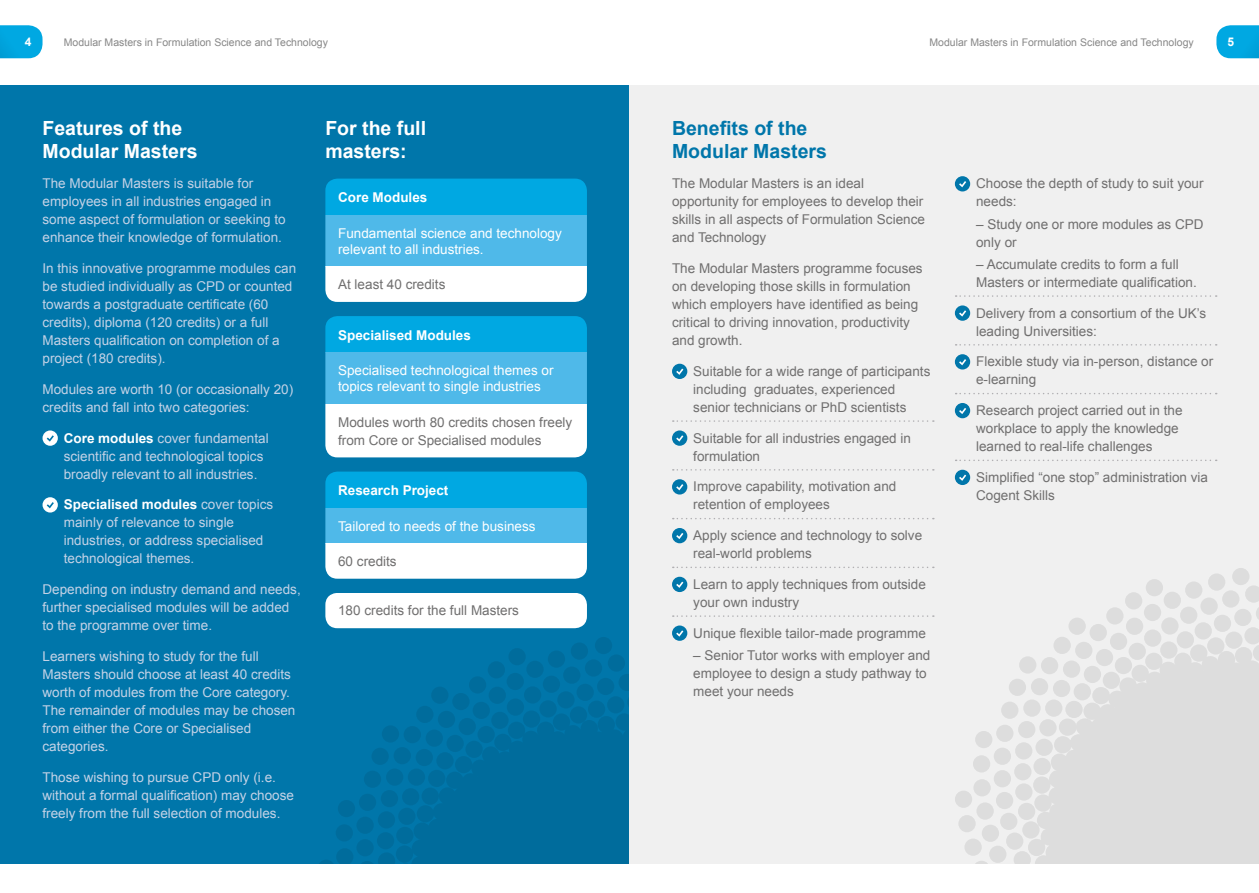
<style>
.page{position:relative;width:1259px;height:893px;background:#fff}
.page>*{position:absolute;margin:0;border:0;box-sizing:border-box;transform-origin:0 0}
.t1{font:700 19.5px/22.5px "Arial";color:#fff}
.t2{font:700 19.5px/22.5px "Arial";color:#0076aa}
.t3{font:13.5px/18px "Arial";color:#706f6f}
.t4{font:13.5px/18px "Arial";color:#c4d2e6}
.t5{font:13.5px/16.2px "Arial";color:#fff}
.t6{font:700 13.5px "Arial";color:#fff}
.t7{font:700 12px "Arial";color:#fff}
.t8{font:10.5px "Arial";color:#878787}
.s1{font-weight:700;color:#fff}
</style>
<div class="page">
<svg style="left:1216px;top:25px;width:43px;height:33px"></svg>
<svg style="left:0;top:25px;width:43px;height:33px"></svg>
<div style="left:0;top:85px;width:629px;height:778px;background:#0076aa"></div>
<svg style="left:320px;top:637px;width:309px;height:226px;fill:#006c9c"></svg>
<div style="left:629px;top:85px;width:630px;height:778px;background:#f0f0f0"></div>
<svg style="left:955px;top:568px;width:304px;height:295px;fill:#ddd"></svg>
<div style="left:43px;top:430px;width:15px;height:16px;background:#fff;border-radius:50%"></div>
<svg style="left:47px;top:435px;width:7px;height:7px"></svg>
<div style="left:43px;top:497px;width:15px;height:15px;background:#fff;border-radius:50%"></div>
<svg style="left:47px;top:502px;width:7px;height:6px"></svg>
<svg style="left:673px;top:420px;width:261px;height:2px"></svg>
<svg style="left:673px;top:469px;width:261px;height:2px"></svg>
<svg style="left:673px;top:518px;width:261px;height:1px"></svg>
<svg style="left:673px;top:567px;width:261px;height:1px"></svg>
<svg style="left:673px;top:615px;width:261px;height:2px"></svg>
<div style="left:672px;top:364px;width:15px;height:15px;background:#0076aa;border-radius:50%"></div>
<svg style="left:676px;top:369px;width:7px;height:6px"></svg>
<div style="left:672px;top:430px;width:15px;height:16px;background:#0076aa;border-radius:50%"></div>
<svg style="left:676px;top:435px;width:7px;height:7px"></svg>
<div style="left:672px;top:479px;width:15px;height:15px;background:#0076aa;border-radius:50%"></div>
<svg style="left:676px;top:484px;width:7px;height:6px"></svg>
<div style="left:672px;top:528px;width:15px;height:15px;background:#0076aa;border-radius:50%"></div>
<svg style="left:676px;top:533px;width:7px;height:6px"></svg>
<div style="left:672px;top:577px;width:15px;height:15px;background:#0076aa;border-radius:50%"></div>
<svg style="left:676px;top:582px;width:7px;height:6px"></svg>
<div style="left:672px;top:625px;width:15px;height:16px;background:#0076aa;border-radius:50%"></div>
<svg style="left:676px;top:630px;width:7px;height:7px"></svg>
<svg style="left:955px;top:295px;width:261px;height:2px"></svg>
<svg style="left:955px;top:344px;width:261px;height:2px"></svg>
<svg style="left:955px;top:393px;width:261px;height:1px"></svg>
<svg style="left:955px;top:460px;width:261px;height:1px"></svg>
<div style="left:955px;top:176px;width:15px;height:15px;background:#0076aa;border-radius:50%"></div>
<svg style="left:959px;top:181px;width:7px;height:6px"></svg>
<div style="left:955px;top:305px;width:15px;height:16px;background:#0076aa;border-radius:50%"></div>
<svg style="left:959px;top:310px;width:7px;height:7px"></svg>
<div style="left:955px;top:354px;width:15px;height:15px;background:#0076aa;border-radius:50%"></div>
<svg style="left:959px;top:359px;width:7px;height:6px"></svg>
<div style="left:955px;top:403px;width:15px;height:15px;background:#0076aa;border-radius:50%"></div>
<svg style="left:959px;top:408px;width:7px;height:6px"></svg>
<div style="left:955px;top:470px;width:15px;height:15px;background:#0076aa;border-radius:50%"></div>
<svg style="left:959px;top:475px;width:7px;height:6px"></svg>
<div style="left:325px;top:179px;width:262px;height:36px;background:#00a8e2"></div>
<div style="left:325px;top:215px;width:262px;height:52px;background:#4fb9e9"></div>
<div style="left:325px;top:267px;width:262px;height:35px;background:#fff"></div>
<div style="left:325px;top:472px;width:262px;height:36px;background:#00a8e2"></div>
<div style="left:325px;top:508px;width:262px;height:35px;background:#4fb9e9"></div>
<div style="left:325px;top:543px;width:262px;height:36px;background:#fff"></div>
<div style="left:325px;top:593px;width:262px;height:35px;background:#fff"></div>
<div style="left:325px;top:316px;width:262px;height:36px;background:#00a8e2"></div>
<div style="left:325px;top:352px;width:262px;height:52px;background:#4fb9e9"></div>
<div style="left:325px;top:404px;width:262px;height:53px;background:#fff"></div>
<p class="t7" style="left:25px;top:34px;width:8px">4</p>
<p class="t8" style="left:64px;top:36px;width:266px">Modular Masters in Formulation Science and Technology</p>
<p class="t8" style="left:929px;top:36px;width:266px">Modular Masters in Formulation Science and Technology</p>
<p class="t7" style="left:1227px;top:34px;width:8px">5</p>
<h1 class="t1" style="left:43px;top:118px;width:156px">Features of the<br>Modular Masters</h1>
<p class="t4" style="left:43px;top:175px;width:245px">The Modular Masters is suitable for employees in all industries engaged in some aspect of formulation or seeking to enhance their knowledge of formulation.</p>
<p class="t4" style="left:43px;top:259px;width:255px">In this innovative programme modules can be studied individually as CPD or counted towards a postgraduate certificate (60 credits), diploma (120 credits) or a full Masters qualification on completion of a project (180 credits).</p>
<p class="t4" style="left:43px;top:380px;width:252px">Modules are worth 10 (or occasionally 20) credits and fall into two categories:</p>
<p class="t4" style="left:64px;top:429px;width:206px"><span class="s1">Core modules</span> cover fundamental scientific and technological topics broadly relevant to all industries.</p>
<p class="t4" style="left:64px;top:496px;width:211px"><span class="s1">Specialised modules</span> cover topics mainly of relevance to single industries, or address specialised technological themes.</p>
<p class="t4" style="left:43px;top:580px;width:260px">Depending on industry demand and needs, further specialised modules will be added to the programme over time.</p>
<p class="t4" style="left:43px;top:647px;width:254px">Learners wishing to study for the full Masters should choose at least 40 credits worth of modules from the Core category.<br>The remainder of modules may be chosen from either the Core or Specialised categories.</p>
<p class="t4" style="left:43px;top:768px;width:253px">Those wishing to pursue CPD only (i.e. without a formal qualification) may choose freely from the full selection of modules.</p>
<h1 class="t1" style="left:325px;top:118px;width:102px">For the full masters:</h1>
<h1 class="t2" style="left:672px;top:118px;width:156px">Benefits of the<br>Modular Masters</h1>
<p class="t3" style="left:672px;top:175px;width:254px">The Modular Masters is an ideal opportunity for employees to develop their skills in all aspects of Formulation Science and Technology</p>
<p class="t3" style="left:672px;top:259px;width:252px">The Modular Masters programme focuses on developing those skills in formulation which employers have identified as being critical to driving innovation, productivity and growth.</p>
<p class="t3" style="left:693px;top:362px;width:239px">Suitable for a wide range of participants including graduates, experienced senior technicians or PhD scientists</p>
<p class="t3" style="left:693px;top:429px;width:219px">Suitable for all industries engaged in formulation</p>
<p class="t3" style="left:693px;top:478px;width:205px">Improve capability, motivation and retention of employees</p>
<p class="t3" style="left:693px;top:526px;width:230px">Apply science and technology to solve real-world problems</p>
<p class="t3" style="left:693px;top:575px;width:234px">Learn to apply techniques from outside your own industry</p>
<p class="t3" style="left:693px;top:624px;width:234px">Unique flexible tailor-made programme</p>
<p class="t3" style="left:693px;top:646px;width:239px">– Senior Tutor works with employer and employee to design a study pathway to meet your needs</p>
<p class="t6" style="left:338px;top:189px;width:91px">Core Modules</p>
<p class="t5" style="left:338px;top:225px;width:225px">Fundamental science and technology relevant to all industries.</p>
<p class="t3" style="left:338px;top:276px;width:109px">At least 40 credits</p>
<p class="t6" style="left:338px;top:326px;width:134px">Specialised Modules</p>
<p class="t5" style="left:338px;top:362px;width:217px">Specialised technological themes or topics relevant to single industries</p>
<p class="t3" style="left:338px;top:413px;width:236px">Modules worth 80 credits chosen freely from Core or Specialised modules</p>
<p class="t6" style="left:338px;top:482px;width:112px">Research Project</p>
<p class="t5" style="left:338px;top:518px;width:199px">Tailored to needs of the business</p>
<p class="t3" style="left:338px;top:552px;width:60px">60 credits</p>
<p class="t3" style="left:338px;top:602px;width:182px">180 credits for the full Masters</p>
<p class="t3" style="left:976px;top:175px;width:229px">Choose the depth of study to suit your needs:</p>
<p class="t3" style="left:976px;top:215px;width:229px">– Study one or more modules as CPD only or</p>
<p class="t3" style="left:976px;top:255px;width:222px">– Accumulate credits to form a full<br>Masters or intermediate qualification.</p>
<p class="t3" style="left:976px;top:304px;width:232px">Delivery from a consortium of the UK’s leading Universities:</p>
<p class="t3" style="left:976px;top:353px;width:239px">Flexible study via in-person, distance or e-learning</p>
<p class="t3" style="left:976px;top:401px;width:208px">Research project carried out in the workplace to apply the knowledge learned to real-life challenges</p>
<p class="t3" style="left:976px;top:468px;width:233px">Simplified “one stop” administration via<br>Cogent Skills</p>
</div>
